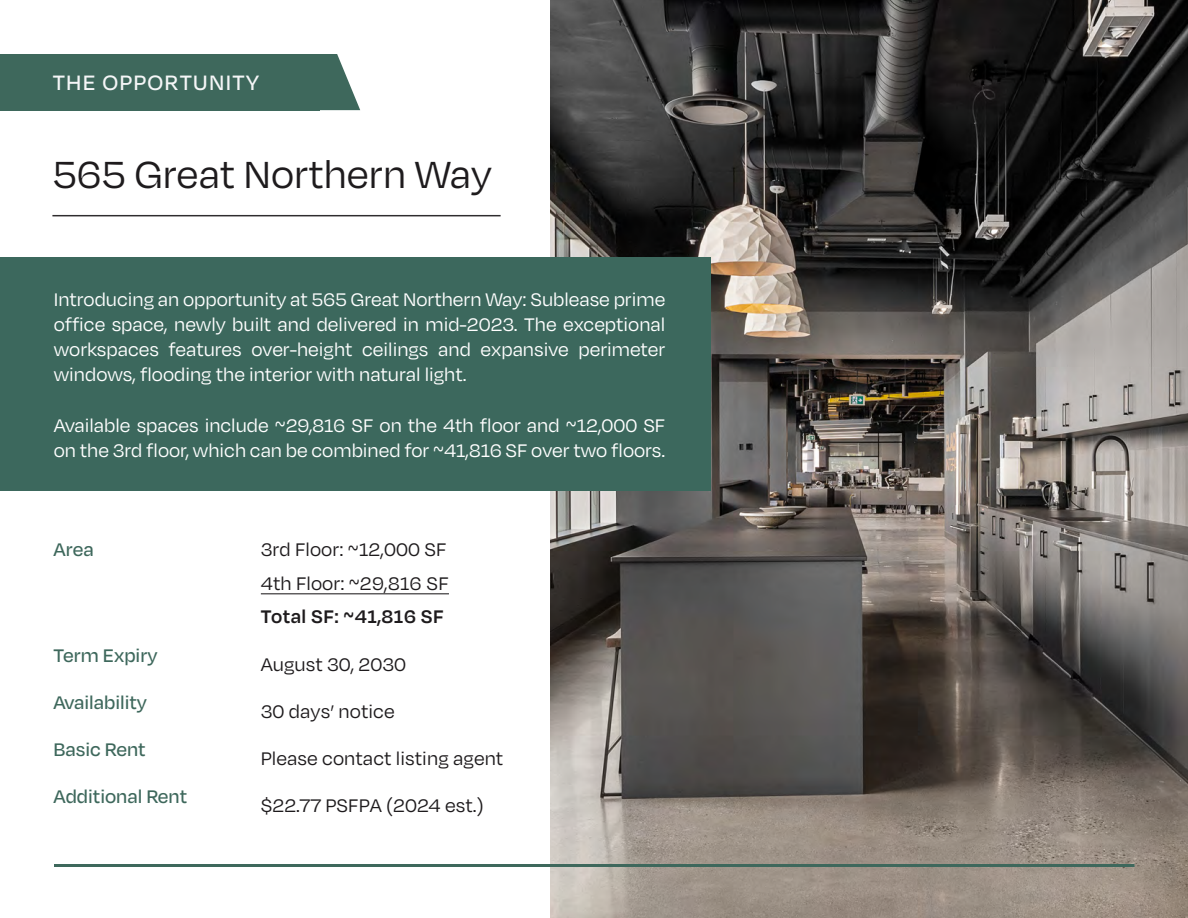
<style>
.page{position:relative;width:1188px;height:918px;background:#fff}
.page>*{position:absolute;margin:0;border:0;box-sizing:border-box;transform-origin:0 0}
.t1{font:43.5px "Degular";color:#1e1b1d}
.t2{font:500 24px "Degular";letter-spacing:.05em;color:#f5f6f7}
.t3{font:21px/25.2px "Degular";color:#fff;text-align:justify}
.t4{font:21px/33.8px "Degular";letter-spacing:.005em;color:#1e1b1d}
.t5{font:500 21px "Degular";color:#3e685c}
.t6{font:600 21px "Degular";letter-spacing:.02em;color:#1e1b1d}
</style>
<div class="page">
<img style="left:551px;top:0;width:637px;height:918px">
<div style="left:0;top:258px;width:711px;height:233px;background:#3c685d"></div>
<svg style="left:319px;top:54px;width:41px;height:56px"></svg>
<div style="left:0;top:54px;width:319px;height:56px;background:#3e685c"></div>
<hr style="left:261px;top:593px;width:188px;height:1px;background:#1e1b1d">
<hr style="left:52px;top:215px;width:449px;height:1px;background:#1e1b1d">
<div style="left:54px;top:864px;width:1081px;height:3px;border:2px solid #3e685c"></div>
<p class="t2" style="left:53px;top:68px;width:208px">THE OPPORTUNITY</p>
<h1 class="t1" style="left:52px;top:148px;width:441px">565 Great Northern Way</h1>
<p class="t3" style="left:54px;top:286px;width:613px">Introducing an opportunity at 565 Great Northern Way: Sublease prime office space, newly built and delivered in mid-2023. The exceptional workspaces features over-height ceilings and expansive perimeter windows, flooding the interior with natural light.</p>
<p class="t3" style="left:54px;top:412px;width:613px">Available spaces include ~29,816 SF on the 4th floor and ~12,000 SF on the 3rd floor, which can be combined for ~41,816 SF over two floors.</p>
<p class="t5" style="left:53px;top:537px;width:42px">Area</p>
<p class="t5" style="left:53px;top:642px;width:106px">Term Expiry</p>
<p class="t5" style="left:53px;top:690px;width:95px">Availability</p>
<p class="t5" style="left:53px;top:737px;width:94px">Basic Rent</p>
<p class="t5" style="left:53px;top:784px;width:135px">Additional Rent</p>
<p class="t4" style="left:261px;top:532px;width:190px">3rd Floor: ~12,000 SF<br>4th Floor: ~29,816 SF</p>
<p class="t6" style="left:261px;top:604px;width:184px">Total SF: ~41,816 SF</p>
<p class="t4" style="left:261px;top:646px;width:147px">August 30, 2030</p>
<p class="t4" style="left:261px;top:694px;width:135px">30 days’ notice</p>
<p class="t4" style="left:261px;top:741px;width:244px">Please contact listing agent</p>
<p class="t4" style="left:261px;top:788px;width:224px">$22.77 PSFPA (2024 est.)</p>
</div>
